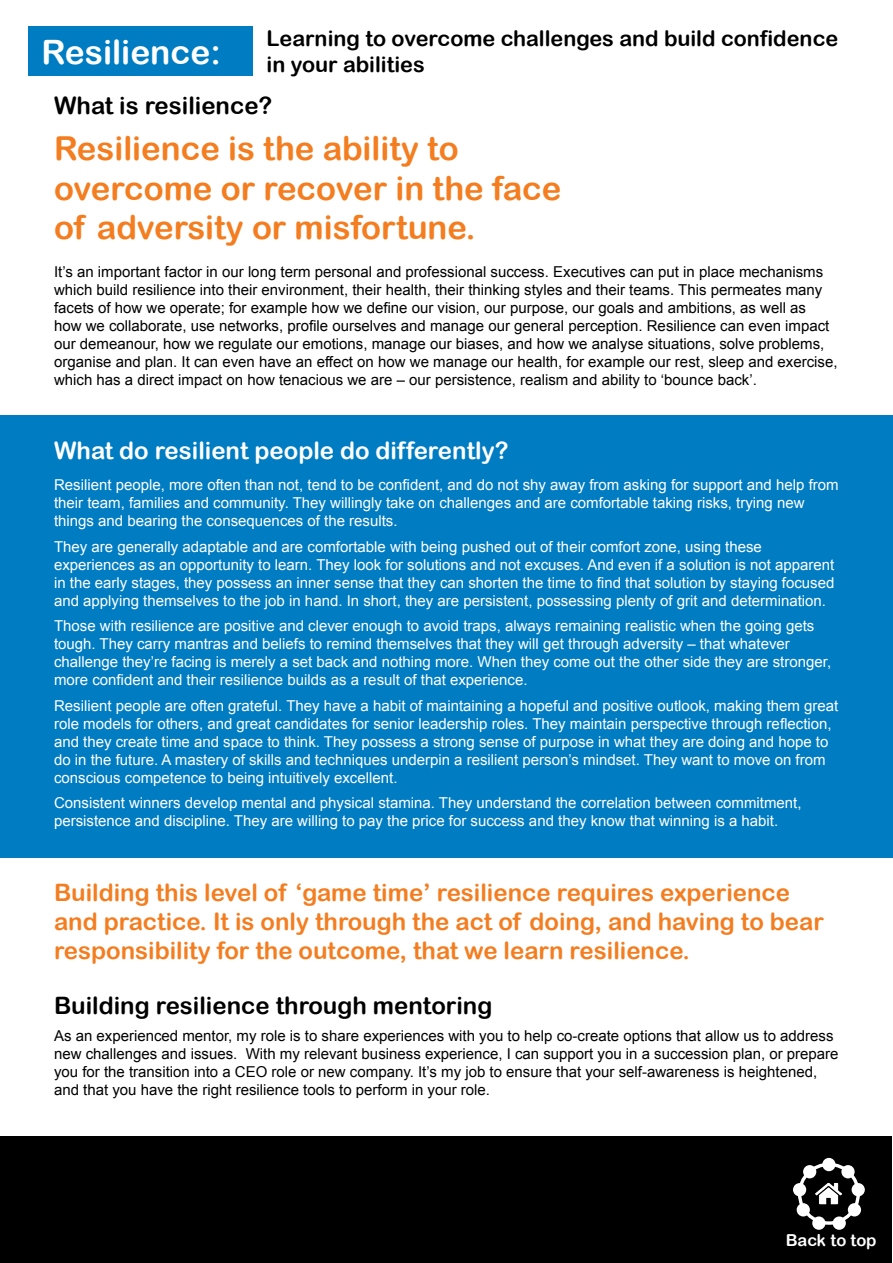
<style>
.page{position:relative;width:893px;height:1263px;background:#fff}
.page>*{position:absolute;margin:0;border:0;box-sizing:border-box;transform-origin:0 0}
.t1{font:33.6px "Arial Rounded MT Bold";color:#fff}
.t2{font:33px/39.6px "Arial Rounded MT Bold";color:#f47d20}
.t3{font:24px/28.8px "Arial Rounded MT Bold";color:#f47d20}
.t4{font:24px "Arial Rounded MT Bold";color:#000}
.t5{font:24px "Arial Rounded MT Bold";color:#fff}
.t6{font:21.6px/26px "Arial Rounded MT Bold";color:#000}
.t7{font:16.5px "Arial Rounded MT Bold";color:#fff}
.t8{font:15px/18px "Arial";color:#fff}
.t9{font:15px/18px "Arial";color:#000}
</style>
<div class="page">
<div style="left:28px;top:26px;width:225px;height:49px;background:#007cc3"></div>
<div style="left:0;top:415px;width:893px;height:442px;background:#007cc3"></div>
<div style="left:1px;top:1136px;width:891px;height:127px;background:#000"></div>
<div style="left:798px;top:1163px;width:62px;height:62px;border:3px solid #fff;border-radius:50%"></div>
<div style="left:841px;top:1165px;width:14px;height:13px;background:#fff;border-radius:50%"></div>
<div style="left:848px;top:1203px;width:13px;height:13px;background:#fff;border-radius:50%"></div>
<div style="left:852px;top:1183px;width:13px;height:13px;background:#fff;border-radius:50%"></div>
<div style="left:833px;top:1216px;width:13px;height:14px;background:#fff;border-radius:50%"></div>
<div style="left:812px;top:1216px;width:13px;height:14px;background:#fff;border-radius:50%"></div>
<div style="left:797px;top:1203px;width:13px;height:13px;background:#fff;border-radius:50%"></div>
<div style="left:793px;top:1183px;width:13px;height:13px;background:#fff;border-radius:50%"></div>
<div style="left:803px;top:1165px;width:13px;height:13px;background:#fff;border-radius:50%"></div>
<div style="left:822px;top:1158px;width:13px;height:13px;background:#fff;border-radius:50%"></div>
<img style="left:816px;top:1183px;width:26px;height:22px">
<h1 class="t1" style="left:42px;top:32px;width:181px">Resilience:</h1>
<h3 class="t6" style="left:266px;top:25px;width:573px">Learning to overcome challenges and build confidence in your abilities</h3>
<h3 class="t4" style="left:54px;top:91px;width:220px">What is resilience?</h3>
<h2 class="t2" style="left:54px;top:128px;width:509px">Resilience is the ability to overcome or recover in the face of adversity or misfortune.</h2>
<p class="t9" style="left:54px;top:263px;width:785px">It’s an important factor in our long term personal and professional success. Executives can put in place mechanisms which build resilience into their environment, their health, their thinking styles and their teams. This permeates many facets of how we operate; for example how we define our vision, our purpose, our goals and ambitions, as well as<br>how we collaborate, use networks, profile ourselves and manage our general perception. Resilience can even impact our demeanour, how we regulate our emotions, manage our biases, and how we analyse situations, solve problems, organise and plan. It can even have an effect on how we manage our health, for example our rest, sleep and exercise, which has a direct impact on how tenacious we are – our persistence, realism and ability to ‘bounce back’.</p>
<h3 class="t5" style="left:54px;top:437px;width:456px">What do resilient people do differently?</h3>
<p class="t8" style="left:54px;top:476px;width:786px">Resilient people, more often than not, tend to be confident, and do not shy away from asking for support and help from their team, families and community. They willingly take on challenges and are comfortable taking risks, trying new things and bearing the consequences of the results.</p>
<p class="t8" style="left:54px;top:537px;width:782px">They are generally adaptable and are comfortable with being pushed out of their comfort zone, using these experiences as an opportunity to learn. They look for solutions and not excuses. And even if a solution is not apparent in the early stages, they possess an inner sense that they can shorten the time to find that solution by staying focused and applying themselves to the job in hand. In short, they are persistent, possessing plenty of grit and determination.</p>
<p class="t8" style="left:54px;top:617px;width:779px">Those with resilience are positive and clever enough to avoid traps, always remaining realistic when the going gets tough. They carry mantras and beliefs to remind themselves that they will get through adversity – that whatever challenge they’re facing is merely a set back and nothing more. When they come out the other side they are stronger, more confident and their resilience builds as a result of that experience.</p>
<p class="t8" style="left:54px;top:696px;width:786px">Resilient people are often grateful. They have a habit of maintaining a hopeful and positive outlook, making them great role models for others, and great candidates for senior leadership roles. They maintain perspective through reflection, and they create time and space to think. They possess a strong sense of purpose in what they are doing and hope to do in the future. A mastery of skills and techniques underpin a resilient person’s mindset. They want to move on from conscious competence to being intuitively excellent.</p>
<p class="t8" style="left:54px;top:794px;width:749px">Consistent winners develop mental and physical stamina. They understand the correlation between commitment, persistence and discipline. They are willing to pay the price for success and they know that winning is a habit.</p>
<h3 class="t3" style="left:54px;top:878px;width:771px">Building this level of ‘game time’ resilience requires experience and practice. It is only through the act of doing, and having to bear responsibility for the outcome, that we learn resilience.</h3>
<h3 class="t4" style="left:54px;top:991px;width:440px">Building resilience through mentoring</h3>
<p class="t9" style="left:54px;top:1026px;width:786px">As an experienced mentor, my role is to share experiences with you to help co-create options that allow us to address new challenges and issues. With my relevant business experience, I can support you in a succession plan, or prepare you for the transition into a CEO role or new company. It’s my job to ensure that your self-awareness is heightened, and that you have the right resilience tools to perform in your role.</p>
<p class="t7" style="left:786px;top:1230px;width:92px">Back to top</p>
</div>
